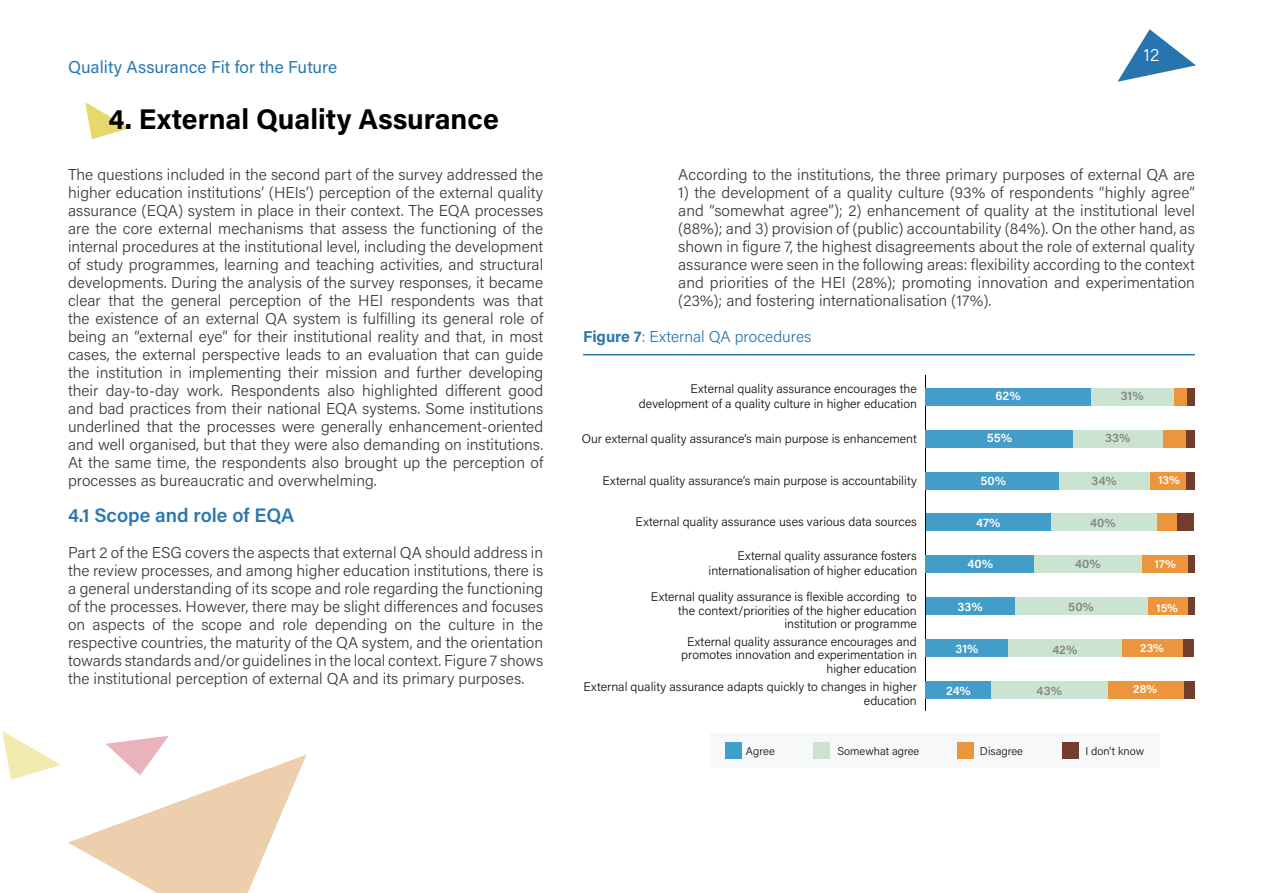
<style>
.page{position:relative;width:1263px;height:893px;background:#fff}
.page>*{position:absolute;margin:0;border:0;box-sizing:border-box;transform-origin:0 0}
.t1{font:700 28.5px "Acumin Pro";color:#000}
.t2{font:600 19.5px "Acumin Pro";color:#2a78b0}
.t3{font:300 18px "Acumin Pro";color:#fff}
.t4{font:17.25px "Acumin Pro";color:#2a78b0}
.t5{font:300 15.75px/18px "Acumin Pro";color:#3c3c3b;text-align:justify}
.t6{font:300 15.75px "Acumin Pro";color:#2a78b0}
.t7{font:300 12.45px/13.6px "Acumin Pro";color:#12100b;text-align:right}
.t8{font:600 12.45px "Acumin Pro";letter-spacing:.005em;color:#fff}
.t9{font:600 12.45px "Acumin Pro";letter-spacing:.015em;color:#898583}
.t10{font:600 11.85px "Acumin Pro";color:#fff}
.t11{font:300 11.25px "Acumin Pro";color:#12100b}
.s1{font-weight:700}
</style>
<div class="page">
<svg style="left:1117px;top:29px;width:79px;height:53px"></svg>
<svg style="left:2px;top:731px;width:59px;height:49px"></svg>
<svg style="left:68px;top:736px;width:239px;height:157px"></svg>
<svg style="left:85px;top:102px;width:45px;height:37px"></svg>
<div style="left:710px;top:734px;width:450px;height:34px;background:#f7f8f9"></div>
<hr style="left:925px;top:376px;width:1px;height:335px;background:#000">
<div style="left:1187px;top:388px;width:7px;height:17px;background:#733d2d"></div>
<div style="left:1186px;top:430px;width:8px;height:17px;background:#733d2d"></div>
<div style="left:1186px;top:472px;width:8px;height:17px;background:#733d2d"></div>
<div style="left:1176px;top:514px;width:18px;height:17px;background:#733d2d"></div>
<div style="left:1188px;top:555px;width:6px;height:18px;background:#733d2d"></div>
<div style="left:1188px;top:597px;width:6px;height:18px;background:#733d2d"></div>
<div style="left:1183px;top:639px;width:11px;height:18px;background:#733d2d"></div>
<div style="left:1184px;top:681px;width:10px;height:18px;background:#733d2d"></div>
<div style="left:1173px;top:388px;width:14px;height:17px;background:#ed953c"></div>
<div style="left:1163px;top:430px;width:23px;height:17px;background:#ed953c"></div>
<div style="left:1150px;top:472px;width:36px;height:17px;background:#ed953c"></div>
<div style="left:1157px;top:514px;width:19px;height:17px;background:#ed953c"></div>
<div style="left:1141px;top:555px;width:47px;height:18px;background:#ed953c"></div>
<div style="left:1148px;top:597px;width:40px;height:18px;background:#ed953c"></div>
<div style="left:1122px;top:639px;width:61px;height:18px;background:#ed953c"></div>
<div style="left:1107px;top:681px;width:77px;height:18px;background:#ed953c"></div>
<div style="left:1091px;top:388px;width:82px;height:17px;background:#cbe4d1"></div>
<div style="left:1073px;top:430px;width:90px;height:17px;background:#cbe4d1"></div>
<div style="left:1059px;top:472px;width:91px;height:17px;background:#cbe4d1"></div>
<div style="left:1050px;top:514px;width:107px;height:17px;background:#cbe4d1"></div>
<div style="left:1034px;top:555px;width:107px;height:18px;background:#cbe4d1"></div>
<div style="left:1014px;top:597px;width:134px;height:18px;background:#cbe4d1"></div>
<div style="left:1008px;top:639px;width:114px;height:18px;background:#cbe4d1"></div>
<div style="left:991px;top:681px;width:116px;height:18px;background:#cbe4d1"></div>
<div style="left:925px;top:388px;width:166px;height:17px;background:#429dc8"></div>
<div style="left:925px;top:430px;width:148px;height:17px;background:#429dc8"></div>
<div style="left:925px;top:472px;width:134px;height:17px;background:#429dc8"></div>
<div style="left:925px;top:514px;width:125px;height:17px;background:#429dc8"></div>
<div style="left:925px;top:555px;width:109px;height:18px;background:#429dc8"></div>
<div style="left:925px;top:597px;width:89px;height:18px;background:#429dc8"></div>
<div style="left:925px;top:639px;width:83px;height:18px;background:#429dc8"></div>
<div style="left:925px;top:681px;width:66px;height:18px;background:#429dc8"></div>
<div style="left:726px;top:743px;width:16px;height:16px;background:#429dc8"></div>
<div style="left:814px;top:743px;width:16px;height:16px;background:#cbe4d1"></div>
<div style="left:957px;top:743px;width:16px;height:16px;background:#ed953c"></div>
<div style="left:1062px;top:743px;width:16px;height:16px;background:#733d2d"></div>
<hr style="left:583px;top:354px;width:612px;height:1px;background:#2a78b0">
<p class="t4" style="left:68px;top:55px;width:271px">Quality Assurance Fit for the Future</p>
<h1 class="t1" style="left:108px;top:99px;width:392px">4. External Quality Assurance</h1>
<p class="t5" style="left:68px;top:165px;width:477px">The questions included in the second part of the survey addressed the higher education institutions’ (HEIs’) perception of the external quality assurance (EQA) system in place in their context. The EQA processes are the core external mechanisms that assess the functioning of the internal procedures at the institutional level, including the development of study programmes, learning and teaching activities, and structural developments. During the analysis of the survey responses, it became clear that the general perception of the HEI respondents was that the existence of an external QA system is fulfilling its general role of being an “external eye” for their institutional reality and that, in most cases, the external perspective leads to an evaluation that can guide the institution in implementing their mission and further developing their day-to-day work. Respondents also highlighted different good and bad practices from their national EQA systems. Some institutions underlined that the processes were generally enhancement-oriented and well organised, but that they were also demanding on institutions.<br>At the same time, the respondents also brought up the perception of processes as bureaucratic and overwhelming.</p>
<p class="t2" style="left:68px;top:502px;width:228px">4.1 Scope and role of EQA</p>
<p class="t5" style="left:68px;top:543px;width:477px">Part 2 of the ESG covers the aspects that external QA should address in the review processes, and among higher education institutions, there is a general understanding of its scope and role regarding the functioning of the processes. However, there may be slight differences and focuses on aspects of the scope and role depending on the culture in the respective countries, the maturity of the QA system, and the orientation towards standards and/or guidelines in the local context. Figure 7 shows the institutional perception of external QA and its primary purposes.</p>
<p class="t3" style="left:1144px;top:43px;width:17px">12</p>
<p class="t5" style="left:678px;top:165px;width:518px">According to the institutions, the three primary purposes of external QA are</p>
<p class="t5" style="left:678px;top:183px;width:518px">1) the development of a quality culture (93% of respondents “highly agree” and “somewhat agree”); 2) enhancement of quality at the institutional level (88%); and 3) provision of (public) accountability (84%). On the other hand, as shown in figure 7, the highest disagreements about the role of external quality assurance were seen in the following areas: flexibility according to the context and priorities of the HEI (28%); promoting innovation and experimentation (23%); and fostering internationalisation (17%).</p>
<p class="t6" style="left:583px;top:326px;width:230px"><span class="s1">Figure 7</span>: External QA procedures</p>
<p class="t7" style="left:639px;top:380px;width:280px;line-height:15px">External quality assurance encourages the development of a quality culture in higher education</p>
<p class="t8" style="left:995px;top:387px;width:27px">62%</p>
<p class="t9" style="left:1121px;top:387px;width:25px">31%</p>
<p class="t8" style="left:987px;top:429px;width:27px">55%</p>
<p class="t9" style="left:1105px;top:429px;width:27px">33%</p>
<p class="t8" style="left:980px;top:472px;width:27px">50%</p>
<p class="t9" style="left:1091px;top:472px;width:27px">34%</p>
<p class="t8" style="left:976px;top:514px;width:26px">47%</p>
<p class="t9" style="left:1090px;top:514px;width:27px">40%</p>
<p class="t8" style="left:967px;top:555px;width:27px">40%</p>
<p class="t9" style="left:1075px;top:555px;width:27px">40%</p>
<p class="t8" style="left:958px;top:598px;width:27px">33%</p>
<p class="t9" style="left:1068px;top:598px;width:27px">50%</p>
<p class="t8" style="left:955px;top:640px;width:25px">31%</p>
<p class="t9" style="left:1052px;top:640px;width:27px">42%</p>
<p class="t8" style="left:946px;top:682px;width:26px">24%</p>
<p class="t9" style="left:1037px;top:682px;width:27px">43%</p>
<p class="t7" style="left:582px;top:431px;width:337px">Our external quality assurance’s main purpose is enhancement</p>
<p class="t7" style="left:602px;top:473px;width:316px">External quality assurance’s main purpose is accountability</p>
<p class="t10" style="left:1158px;top:472px;width:23px">13%</p>
<p class="t7" style="left:636px;top:514px;width:283px">External quality assurance uses various data sources</p>
<p class="t7" style="left:709px;top:547px;width:210px;line-height:15px">External quality assurance fosters internationalisation of higher education</p>
<p class="t7" style="left:651px;top:589px;width:267px">External quality assurance is flexible according to the context/priorities of the higher education institution or programme</p>
<p class="t7" style="left:681px;top:634px;width:237px">External quality assurance encourages and promotes innovation and experimentation in higher education</p>
<p class="t10" style="left:1154px;top:556px;width:23px">17%</p>
<p class="t10" style="left:1156px;top:600px;width:23px">15%</p>
<p class="t10" style="left:1140px;top:639px;width:25px">23%</p>
<p class="t7" style="left:584px;top:678px;width:335px;line-height:15px">External quality assurance adapts quickly to changes in higher education</p>
<p class="t10" style="left:1133px;top:681px;width:26px">28%</p>
<p class="t11" style="left:746px;top:743px;width:30px">Agree</p>
<p class="t11" style="left:837px;top:743px;width:83px">Somewhat agree</p>
<p class="t11" style="left:980px;top:743px;width:45px">Disagree</p>
<p class="t11" style="left:1085px;top:743px;width:60px">I don't know</p>
</div>
